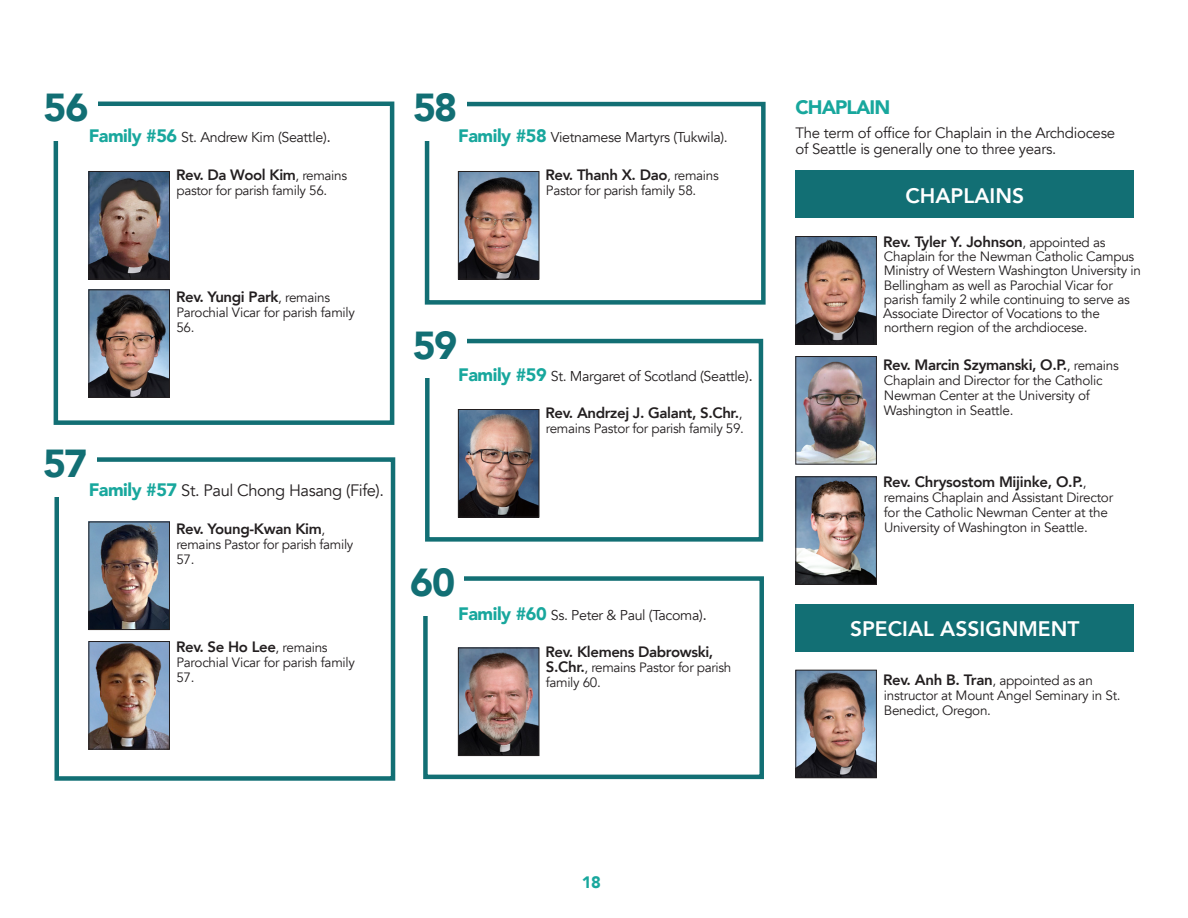
<style>
.page{position:relative;width:1188px;height:918px;background:#fff}
.page>*{position:absolute;margin:0;border:0;box-sizing:border-box;transform-origin:0 0}
.Parish{font:900 39px "Avenir";letter-spacing:-.05em;color:#126f74}
.Headings{font:800 21px "Avenir";color:#fff}
.Official_Intro{font:900 19.5px "Avenir";letter-spacing:-.05em;color:#18a79d}
.Parish-2{font:16.5px "Avenir";letter-spacing:-.025em;color:#231f20}
.t1{font:900 16.5px "Avenir";color:#18a79d}
.Official_Intro-2{font:800 15px "Avenir";letter-spacing:-.025em;color:#231f20}
.Official_Intro-3{font:15px/16.5px "Avenir";letter-spacing:-.02em;color:#231f20}
.Parish-3{font:14.25px "Avenir";letter-spacing:-.025em;color:#231f20}
.Official_Intro-4{font:13.5px/15px "Avenir";letter-spacing:-.02em;color:#231f20}
.s1{font-weight:900;font-size:18px;color:#18a79d}
.s2{font-size:16.5px}
.s3{font-weight:400;font-size:13.5px}
.s4{font-weight:800;font-size:15px}
</style>
<div class="page">
<img style="left:798px;top:238px;width:77px;height:104px">
<div style="left:796px;top:236px;width:81px;height:108px;border:1px solid #231f20"></div>
<img style="left:798px;top:358px;width:77px;height:104px">
<div style="left:796px;top:356px;width:81px;height:108px;border:1px solid #231f20"></div>
<img style="left:798px;top:479px;width:77px;height:104px">
<div style="left:796px;top:477px;width:81px;height:108px;border:1px solid #231f20"></div>
<img style="left:798px;top:672px;width:77px;height:104px">
<div style="left:796px;top:670px;width:81px;height:108px;border:1px solid #231f20"></div>
<div style="left:54px;top:102px;width:340px;height:323px;border:4px solid #126f74"></div>
<div style="left:44px;top:82px;width:54px;height:59px;background:#fff"></div>
<div style="left:54px;top:457px;width:341px;height:324px;border:4px solid #126f74"></div>
<div style="left:43px;top:438px;width:54px;height:58px;background:#fff"></div>
<div style="left:796px;top:605px;width:338px;height:47px;background:#126f74"></div>
<div style="left:796px;top:171px;width:338px;height:47px;background:#126f74"></div>
<img style="left:91px;top:173px;width:77px;height:104px">
<div style="left:89px;top:171px;width:81px;height:108px;border:1px solid #231f20"></div>
<img style="left:91px;top:292px;width:77px;height:104px">
<div style="left:89px;top:290px;width:81px;height:108px;border:1px solid #231f20"></div>
<img style="left:91px;top:524px;width:77px;height:104px">
<div style="left:89px;top:522px;width:81px;height:108px;border:1px solid #231f20"></div>
<img style="left:91px;top:643px;width:77px;height:104px">
<div style="left:89px;top:641px;width:81px;height:108px;border:1px solid #231f20"></div>
<div style="left:425px;top:102px;width:341px;height:203px;border:4px solid #126f74"></div>
<div style="left:413px;top:82px;width:54px;height:59px;background:#fff"></div>
<div style="left:425px;top:339px;width:338px;height:203px;border:4px solid #126f74"></div>
<div style="left:413px;top:320px;width:54px;height:58px;background:#fff"></div>
<div style="left:423px;top:576px;width:341px;height:203px;border:4px solid #126f74"></div>
<div style="left:410px;top:557px;width:54px;height:58px;background:#fff"></div>
<img style="left:460px;top:173px;width:77px;height:104px">
<div style="left:458px;top:171px;width:81px;height:108px;border:1px solid #231f20"></div>
<img style="left:460px;top:650px;width:77px;height:104px">
<div style="left:458px;top:648px;width:81px;height:108px;border:1px solid #231f20"></div>
<img style="left:460px;top:411px;width:77px;height:104px">
<div style="left:458px;top:409px;width:81px;height:108px;border:1px solid #231f20"></div>
<p class="Parish" style="left:44px;top:74px;width:47px">56</p>
<p class="Parish-3" style="left:89px;top:129px;width:244px"><span class="s1">Family #56</span> St. Andrew Kim (Seattle)<span class="s2">.</span></p>
<p class="Official_Intro-2" style="left:176px;top:163px;width:173px">Rev. Da Wool Kim<span class="s3">, remains</span></p>
<p class="Official_Intro-4" style="left:176px;top:183px;width:152px">pastor for parish family 56.</p>
<p class="Parish" style="left:413px;top:74px;width:46px">58</p>
<p class="Parish-3" style="left:458px;top:129px;width:271px"><span class="s1">Family #58</span> Vietnamese Martyrs (Tukwila).</p>
<p class="Official_Intro-2" style="left:546px;top:163px;width:175px">Rev. Thanh X. Dao<span class="s3">, remains</span></p>
<p class="Official_Intro-4" style="left:546px;top:183px;width:152px">Pastor for parish family 58.</p>
<p class="Parish" style="left:43px;top:430px;width:46px">57</p>
<p class="Official_Intro-2" style="left:176px;top:285px;width:156px">Rev. Yungi Park<span class="s3">, remains</span></p>
<p class="Official_Intro-4" style="left:176px;top:305px;width:180px">Parochial Vicar for parish family<br>56.</p>
<p class="Parish-2" style="left:89px;top:481px;width:297px"><span class="s1">Family #57</span> St. Paul Chong Hasang (Fife).</p>
<p class="Official_Intro-2" style="left:176px;top:517px;width:151px">Rev. Young-Kwan Kim<span class="s3">,</span></p>
<p class="Official_Intro-4" style="left:176px;top:537px;width:178px">remains Pastor for parish family<br>57.</p>
<p class="Official_Intro-2" style="left:176px;top:635px;width:153px">Rev. Se Ho Lee<span class="s3">, remains</span></p>
<p class="Official_Intro-4" style="left:176px;top:655px;width:180px">Parochial Vicar for parish family<br>57.</p>
<p class="Parish" style="left:413px;top:312px;width:46px">59</p>
<p class="Parish-3" style="left:458px;top:367px;width:296px"><span class="s1">Family #59</span> St. Margaret of Scotland (Seattle)<span class="s2">.</span></p>
<p class="Parish" style="left:410px;top:549px;width:47px">60</p>
<p class="Official_Intro-2" style="left:546px;top:401px;width:198px">Rev. Andrzej J. Galant, S.Chr.<span class="s3">,</span></p>
<p class="Official_Intro-4" style="left:546px;top:421px;width:200px">remains Pastor for parish family 59.</p>
<p class="Parish-3" style="left:458px;top:606px;width:250px"><span class="s1">Family #60</span> Ss. Peter &amp; Paul (Tacoma)<span class="s2">.</span></p>
<p class="Official_Intro-2" style="left:546px;top:640px;width:169px">Rev. Klemens Dabrowski,</p>
<p class="Official_Intro-4" style="left:546px;top:660px;width:187px"><span class="s4">S.Chr.</span>, remains Pastor for parish family 60.</p>
<p class="Official_Intro" style="left:796px;top:91px;width:96px">CHAPLAIN</p>
<p class="Official_Intro-3" style="left:796px;top:125px;width:321px">The term of office for Chaplain in the Archdiocese of Seattle is generally one to three years.</p>
<p class="Headings" style="left:905px;top:179px;width:120px">CHAPLAINS</p>
<p class="Official_Intro-2" style="left:883px;top:230px;width:224px">Rev. Tyler Y. Johnson<span class="s3">, appointed as</span></p>
<p class="Official_Intro-4" style="left:883px;top:250px;width:259px;line-height:14.2px">Chaplain for the Newman Catholic Campus Ministry of Western Washington University in Bellingham as well as Parochial Vicar for parish family 2 while continuing to serve as Associate Director of Vocations to the northern region of the archdiocese.</p>
<p class="Official_Intro-2" style="left:883px;top:353px;width:237px">Rev. Marcin Szymanski, O.P.<span class="s3">, remains</span></p>
<p class="Official_Intro-4" style="left:884px;top:373px;width:220px">Chaplain and Director for the Catholic<br>Newman Center at the University of<br>Washington in Seattle.</p>
<p class="Official_Intro-2" style="left:883px;top:470px;width:205px">Rev. Chrysostom Mijinke, O.P.<span class="s3">,</span></p>
<p class="Official_Intro-4" style="left:884px;top:490px;width:231px">remains Chaplain and Assistant Director for the Catholic Newman Center at the<br>University of Washington in Seattle.</p>
<p class="Headings" style="left:850px;top:612px;width:231px">SPECIAL ASSIGNMENT</p>
<p class="Official_Intro-4" style="left:883px;top:673px;width:239px"><span class="s4">Rev. Anh B. Tran</span>, appointed as an instructor at Mount Angel Seminary in St.<br>Benedict, Oregon.</p>
<p class="t1" style="left:582px;top:868px;width:21px">18</p>
</div>
